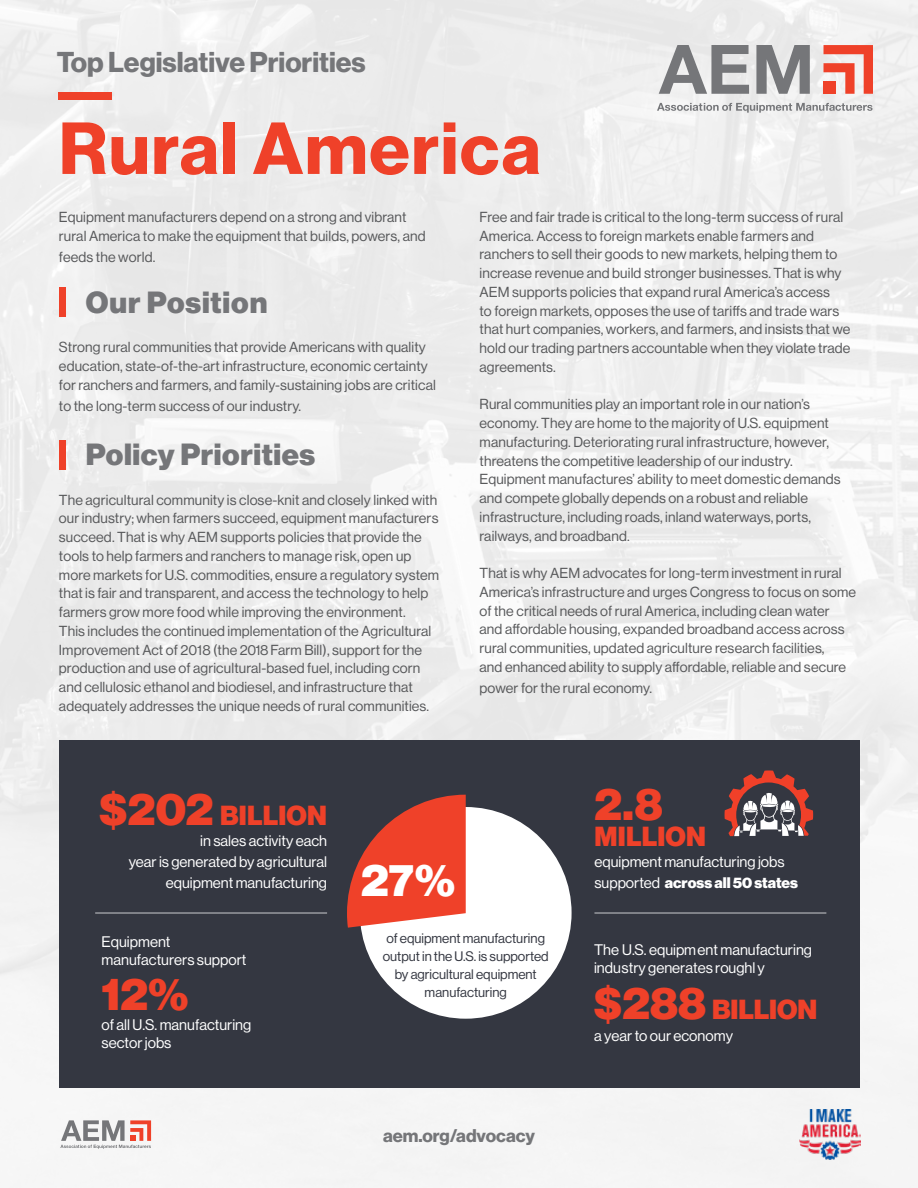
<style>
.page{position:relative;width:918px;height:1188px;background:#fff}
.page>*{position:absolute;margin:0;border:0;box-sizing:border-box;transform-origin:0 0}
.t1{font:72px "N Haas Grotesk DS Pro 75 Bd";letter-spacing:.025em;color:#ef4129}
.t2{font:45px "N Haas Grotesk DS Pro 95 Blk";color:#ef4129}
.t3{font:45px "N Haas Grotesk DS Pro 95 Blk";color:#fff}
.t4{font:30px "N Haas Grotesk DS Pro 95 Blk";letter-spacing:.02em;color:#757679}
.t5{font:28.2px "N Haas Grotesk DS Pro 75 Bd";color:#757679}
.t6{font:27px "N Haas Grotesk DS Pro 95 Blk";letter-spacing:.01em;color:#ef4129}
.t7{font:18px "N Haas Grotesk DS Pro 75 Bd";color:#757679}
.t8{font:15px/18px "N Haas Grotesk DS Pro 55 Rg";color:#fff}
.t9{font:15px "N Haas Grotesk DS Pro 95 Blk";color:#fff}
.t10{font:14.25px/18.8px "N Haas Grotesk DS Pro 55 Rg";letter-spacing:.01em;color:#58595b}
.t11{font:13.5px/18px "N Haas Grotesk DS Pro 55 Rg";color:#343741;text-align:center}
.s1{font-size:45px}
.s2{font-family:"N Haas Grotesk DS Pro 55 Rg"}
</style>
<div class="page">
<img style="left:0;top:0;width:918px;height:1188px">
<div style="left:59px;top:741px;width:800px;height:347px;background:#343741"></div>
<svg style="left:824px;top:45px;width:49px;height:49px"></svg>
<svg style="left:659px;top:45px;width:90px;height:49px"></svg>
<svg style="left:756px;top:45px;width:54px;height:49px"></svg>
<svg style="left:657px;top:103px;width:216px;height:10px"></svg>
<svg style="left:60px;top:1120px;width:91px;height:29px"></svg>
<img style="left:799px;top:1110px;width:62px;height:49px">
<div style="left:59px;top:288px;width:7px;height:29px;background:#ef4129"></div>
<div style="left:59px;top:440px;width:7px;height:29px;background:#ef4129"></div>
<hr style="left:594px;top:912px;width:232px;height:2px;background:#fff">
<svg style="left:725px;top:770px;width:88px;height:66px"></svg>
<hr style="left:95px;top:912px;width:232px;height:2px;background:#fff">
<div style="left:360px;top:807px;width:212px;height:212px;background:#fff;border-radius:50%"></div>
<svg style="left:347px;top:795px;width:119px;height:133px"></svg>
<div style="left:58px;top:92px;width:54px;height:8px;background:#ef4129"></div>
<h3 class="t5" style="left:57px;top:46px;width:311px">Top Legislative Priorities</h3>
<h1 class="t1" style="left:59px;top:107px;width:483px">Rural America</h1>
<p class="t10" style="left:59px;top:208px;width:368px">Equipment manufacturers depend on a strong and vibrant rural America to make the equipment that builds, powers, and</p>
<p class="t10" style="left:59px;top:247px;width:98px">feeds the world.</p>
<h3 class="t4" style="left:86px;top:284px;width:183px">Our Position</h3>
<p class="t10" style="left:59px;top:338px;width:379px">Strong rural communities that provide Americans with quality education, state-of-the-art infrastructure, economic certainty for ranchers and farmers, and family-sustaining jobs are critical</p>
<p class="t10" style="left:59px;top:397px;width:244px">to the long-term success of our industry.</p>
<h3 class="t4" style="left:86px;top:437px;width:231px">Policy Priorities</h3>
<p class="t10" style="left:59px;top:490px;width:382px">The agricultural community is close-knit and closely linked with our industry; when farmers succeed, equipment manufacturers succeed. That is why AEM supports policies that provide the tools to help farmers and ranchers to manage risk, open up more markets for U.S. commodities, ensure a regulatory system that is fair and transparent, and access the technology to help farmers grow more food while improving the environment.<br>This includes the continued implementation of the Agricultural Improvement Act of 2018 (the 2018 Farm Bill), support for the production and use of agricultural-based fuel, including corn and cellulosic ethanol and biodiesel, and infrastructure that adequately addresses the unique needs of rural communities.</p>
<p class="t10" style="left:480px;top:208px;width:372px">Free and fair trade is critical to the long-term success of rural America. Access to foreign markets enable farmers and ranchers to sell their goods to new markets, helping them to increase revenue and build stronger businesses. That is why AEM supports policies that expand rural America’s access<br>to foreign markets, opposes the use of tariffs and trade wars that hurt companies, workers, and farmers, and insists that we hold our trading partners accountable when they violate trade agreements.</p>
<p class="t10" style="left:480px;top:395px;width:363px">Rural communities play an important role in our nation’s economy. They are home to the majority of U.S. equipment manufacturing. Deteriorating rural infrastructure, however, threatens the competitive leadership of our industry.<br>Equipment manufactures’ ability to meet domestic demands and compete globally depends on a robust and reliable infrastructure, including roads, inland waterways, ports, railways, and broadband.</p>
<p class="t10" style="left:480px;top:564px;width:378px">That is why AEM advocates for long-term investment in rural America’s infrastructure and urges Congress to focus on some of the critical needs of rural America, including clean water and affordable housing, expanded broadband access across rural communities, updated agriculture research facilities,<br>and enhanced ability to supply affordable, reliable and secure</p>
<p class="t10" style="left:480px;top:679px;width:174px">power for the rural economy.</p>
<h3 class="t6" style="left:99px;top:799px;width:229px"><span class="s1">$202</span> BILLION</h3>
<p class="t8" style="left:129px;top:830px;width:200px;line-height:21px;text-align:right">in sales activity each<br>year is generated by agricultural equipment manufacturing</p>
<h2 class="t3" style="left:361px;top:854px;width:96px">27%</h2>
<h2 class="t2" style="left:594px;top:778px;width:70px">2.8</h2>
<h3 class="t6" style="left:594px;top:820px;width:113px">MILLION</h3>
<p class="t8" style="left:594px;top:852px;width:192px">equipment manufacturing jobs</p>
<p class="t9" style="left:594px;top:873px;width:205px"><span class="s2">supported</span> across all 50 states</p>
<p class="t11" style="left:383px;top:929px;width:167px">of equipment manufacturing output in the U.S. is supported by agricultural equipment manufacturing</p>
<p class="t8" style="left:102px;top:933px;width:146px">Equipment manufacturers support</p>
<p class="t8" style="left:594px;top:941px;width:219px">The U.S. equipment manufacturing industry generates roughl y</p>
<h2 class="t2" style="left:102px;top:968px;width:88px">12%</h2>
<h3 class="t6" style="left:594px;top:994px;width:225px"><span class="s1">$288</span> BILLION</h3>
<p class="t8" style="left:102px;top:1016px;width:151px">of all U.S. manufacturing sector jobs</p>
<p class="t8" style="left:594px;top:1027px;width:140px">a year to our economy</p>
<p class="t7" style="left:383px;top:1125px;width:153px">aem.org/advocacy</p>
</div>
